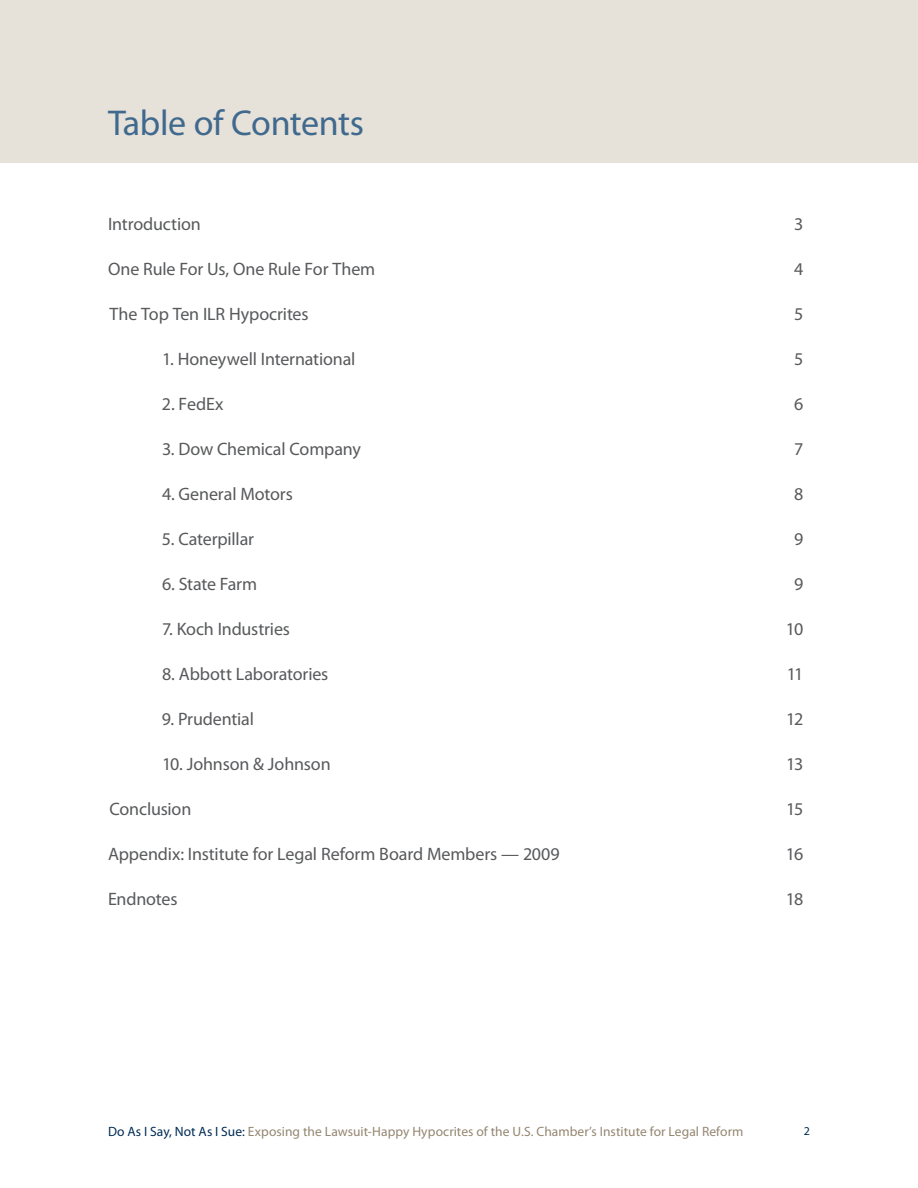
<style>
.page{position:relative;width:918px;height:1188px;background:#fff}
.page>*{position:absolute;margin:0;border:0;box-sizing:border-box;transform-origin:0 0}
.t1{font:36px "Myriad Pro";letter-spacing:-.015em;color:#40698e}
.t2{font:18px "Myriad Pro";letter-spacing:-.01em;color:#58595b}
.t3{font:13.5px "Myriad Pro";color:#948671}
.t4{font:12px "Myriad Pro";color:#002c55}
.s1{color:#002c55}
</style>
<div class="page">
<div style="left:0;top:0;width:918px;height:162px;background:#e6e1d9"></div>
<p class="t1" style="left:108px;top:109px;width:258px">Table of Contents</p>
<p class="t2" style="left:108px;top:217px;width:94px">Introduction</p>
<p class="t2" style="left:108px;top:262px;width:269px">One Rule For Us, One Rule For Them</p>
<p class="t2" style="left:109px;top:307px;width:201px">The Top Ten ILR Hypocrites</p>
<p class="t2" style="left:162px;top:352px;width:195px">1. Honeywell International</p>
<p class="t2" style="left:162px;top:397px;width:63px">2. FedEx</p>
<p class="t2" style="left:162px;top:442px;width:200px">3. Dow Chemical Company</p>
<p class="t2" style="left:162px;top:487px;width:132px">4. General Motors</p>
<p class="t2" style="left:162px;top:532px;width:94px">5. Caterpillar</p>
<p class="t2" style="left:162px;top:577px;width:97px">6. State Farm</p>
<p class="t2" style="left:162px;top:622px;width:129px">7. Koch Industries</p>
<p class="t2" style="left:162px;top:667px;width:168px">8. Abbott Laboratories</p>
<p class="t2" style="left:162px;top:712px;width:94px">9. Prudential</p>
<p class="t2" style="left:162px;top:757px;width:170px">10. Johnson &amp; Johnson</p>
<p class="t2" style="left:109px;top:802px;width:83px">Conclusion</p>
<p class="t2" style="left:108px;top:847px;width:453px">Appendix: Institute for Legal Reform Board Members — 2009</p>
<p class="t2" style="left:108px;top:892px;width:71px">Endnotes</p>
<p class="t2" style="left:794px;top:217px;width:11px">3</p>
<p class="t2" style="left:794px;top:262px;width:11px">4</p>
<p class="t2" style="left:794px;top:307px;width:11px">5</p>
<p class="t2" style="left:794px;top:352px;width:11px">5</p>
<p class="t2" style="left:794px;top:397px;width:11px">6</p>
<p class="t2" style="left:794px;top:442px;width:11px">7</p>
<p class="t2" style="left:794px;top:487px;width:11px">8</p>
<p class="t2" style="left:794px;top:532px;width:11px">9</p>
<p class="t2" style="left:794px;top:577px;width:11px">9</p>
<p class="t2" style="left:786px;top:622px;width:19px">10</p>
<p class="t2" style="left:787px;top:667px;width:18px">11</p>
<p class="t2" style="left:786px;top:712px;width:18px">12</p>
<p class="t2" style="left:786px;top:757px;width:19px">13</p>
<p class="t2" style="left:786px;top:802px;width:19px">15</p>
<p class="t2" style="left:786px;top:847px;width:19px">16</p>
<p class="t2" style="left:786px;top:892px;width:19px">18</p>
<p class="t3" style="left:108px;top:1127px;width:637px"><span class="s1">Do As I Say, Not As I Sue:</span> Exposing the Lawsuit-Happy Hypocrites of the U.S. Chamber’s Institute for Legal Reform</p>
<p class="t4" style="left:804px;top:1127px;width:8px">2</p>
</div>
